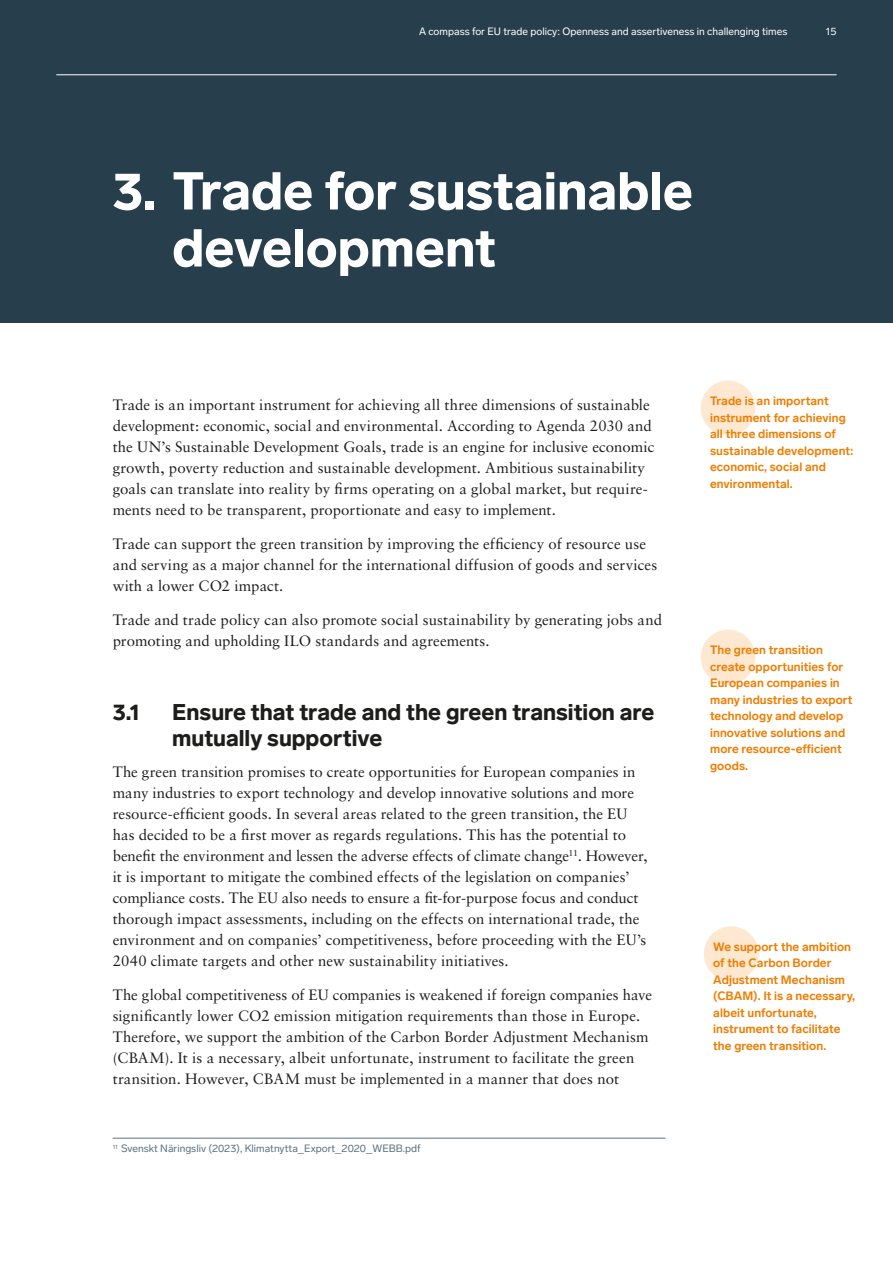
<style>
.page{position:relative;width:893px;height:1263px;background:#fff}
.page>*{position:absolute;margin:0;border:0;box-sizing:border-box;transform-origin:0 0}
.t1{font:900 52.5px/57px "Lab Grotesque";color:#fff}
.t2{font:900 22.5px/25.5px "Lab Grotesque";color:#1d1d1b}
.t3{font:15px/21px "Sabon LT Std";letter-spacing:.005em;color:#1d1d1b}
.t4{font:700 12px/16.5px "Lab Grotesque";letter-spacing:.005em;color:#ef7d00}
.t5{font:10.5px "Lab Grotesque";color:#fff}
.t6{font:10.5px "Lab Grotesque";color:#5b7281}
</style>
<div class="page">
<div style="left:0;top:0;width:893px;height:323px;background:#273e4d"></div>
<hr style="left:56px;top:75px;width:781px;height:1px;background:#fff">
<hr style="left:113px;top:1138px;width:552px;height:1px;background:#5b7281">
<div style="left:701px;top:381px;width:54px;height:54px;background:#fee8d2;border-radius:50%"></div>
<div style="left:701px;top:630px;width:54px;height:54px;background:#fee8d2;border-radius:50%"></div>
<div style="left:704px;top:926px;width:55px;height:55px;background:#fee8d2;border-radius:50%"></div>
<p class="t5" style="left:419px;top:25px;width:370px">A compass for EU trade policy: Openness and assertiveness in challenging times</p>
<p class="t5" style="left:826px;top:25px;width:12px">15</p>
<h1 class="t1" style="left:172px;top:163px;width:522px;text-indent:-60px">3. Trade for sustainable development</h1>
<p class="t3" style="left:113px;top:394px;width:543px">Trade is an important instrument for achieving all three dimensions of sustainable development: economic, social and environmental. According to Agenda 2030 and the UN’s Sustainable Development Goals, trade is an engine for inclusive economic growth, poverty reduction and sustainable development. Ambitious sustainability goals can translate into reality by firms operating on a global market, but require&shy;ments need to be transparent, proportionate and easy to implement.</p>
<p class="t3" style="left:113px;top:533px;width:546px">Trade can support the green transition by improving the efficiency of resource use and serving as a major channel for the international diffusion of goods and services with a lower CO2 impact.</p>
<p class="t3" style="left:113px;top:609px;width:551px">Trade and trade policy can also promote social sustainability by generating jobs and promoting and upholding ILO standards and agreements.</p>
<h2 class="t2" style="left:113px;top:700px;width:29px">3.1</h2>
<h2 class="t2" style="left:172px;top:700px;width:484px">Ensure that trade and the green transition are mutually supportive</h2>
<p class="t3" style="left:113px;top:761px;width:536px">The green transition promises to create opportunities for European companies in many industries to export technology and develop innovative solutions and more resource-efficient goods. In several areas related to the green transition, the EU has decided to be a first mover as regards regulations. This has the potential to benefit the environment and lessen the adverse effects of climate change<sup>11</sup>. However, it is important to mitigate the combined effects of the legislation on companies’ compliance costs. The EU also needs to ensure a fit-for-purpose focus and conduct thorough impact assessments, including on the effects on international trade, the environment and on companies’ competitiveness, before proceeding with the EU’s 2040 climate targets and other new sustainability initiatives.</p>
<p class="t3" style="left:113px;top:984px;width:541px">The global competitiveness of EU companies is weakened if foreign companies have significantly lower CO2 emission mitigation requirements than those in Europe.<br>Therefore, we support the ambition of the Carbon Border Adjustment Mechanism (CBAM). It is a necessary, albeit unfortunate, instrument to facilitate the green transition. However, CBAM must be implemented in a manner that does not</p>
<p class="t6" style="left:113px;top:1142px;width:309px"><sup>11</sup> Svenskt Näringsliv (2023), Klimatnytta_Export_2020_WEBB.pdf</p>
<p class="t4" style="left:710px;top:393px;width:145px">Trade is an important instrument for achieving all three dimensions of sustainable development: economic, social and environmental.</p>
<p class="t4" style="left:710px;top:642px;width:144px">The green transition create opportunities for<br>European companies in many industries to export technology and -develop innovative solutions and more resource-efficient goods.</p>
<p class="t4" style="left:713px;top:938px;width:143px">We support the ambition of the Carbon Border<br>Adjustment Mechanism (CBAM). It is a necessary, albeit unfortunate, instrument to facilitate the green transition.</p>
</div>
